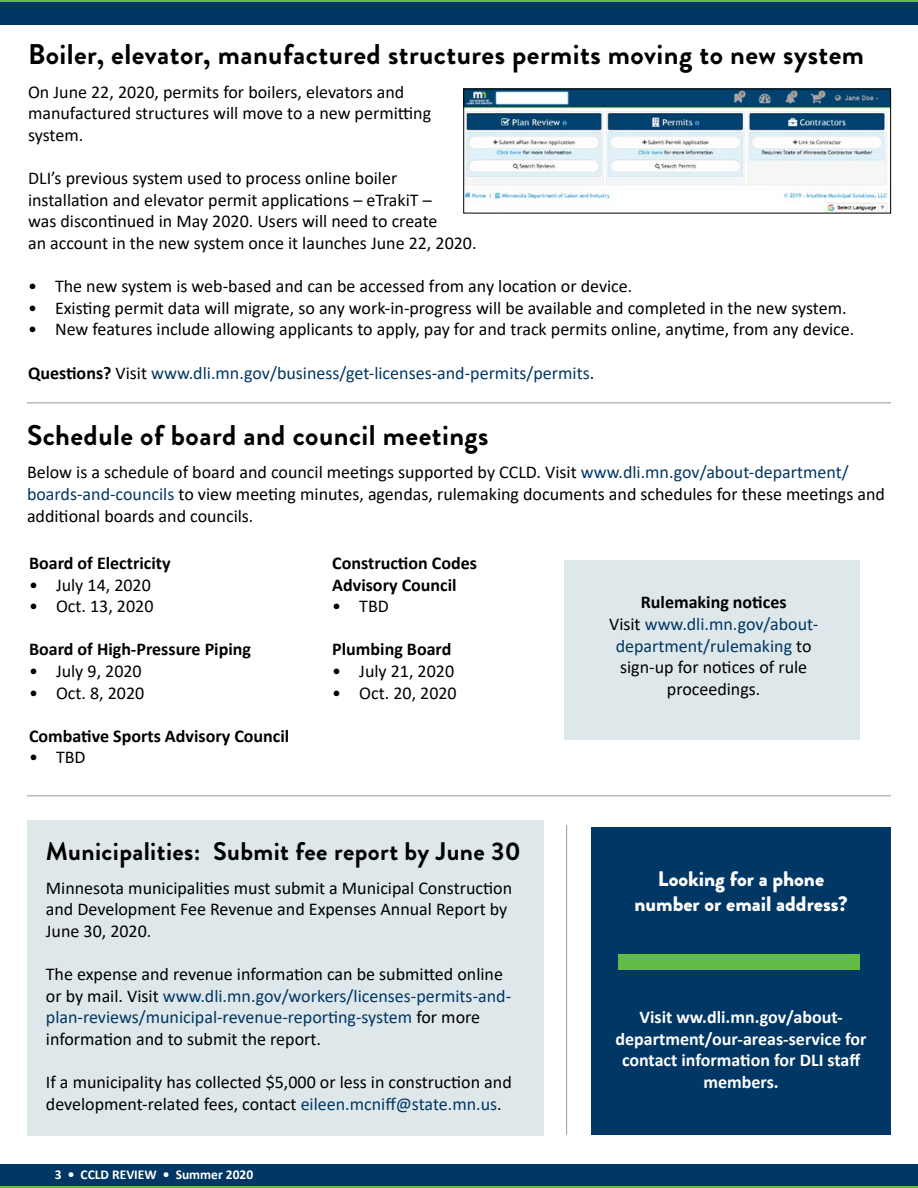
<style>
.page{position:relative;width:918px;height:1188px;background:#fff}
.page>*{position:absolute;margin:0;border:0;box-sizing:border-box;transform-origin:0 0}
.Headline_-_main_-_bl{font:700 28.5px "Brandon Grotesque";letter-spacing:.015em;color:#000}
.Headline_-_main_-_bl-2{font:700 25.5px "Brandon Grotesque";letter-spacing:.015em;color:#000}
.t1{font:900 21px/25.2px "Brandon Grotesque";color:#fff;text-align:center}
.Body_paragraph{font:18px/21.6px "Calibri";color:#000}
.Paragraph_subhed{font:700 18px/21.6px "Calibri";color:#000}
.t2{font:700 18px/21.6px "Calibri";color:#fff;text-align:center}
.Paragraph_subhed-2{font:18px "Calibri";color:#003764}
.t3{font:700 13.5px "Calibri";color:#fff}
.s1{font-weight:700;color:#000}
.s2{color:#000}
.s3{color:#003764}
</style>
<div class="page">
<div style="left:0;top:1175px;width:918px;height:13px;background:#62bb46"></div>
<div style="left:0;top:1164px;width:918px;height:22px;background:#003764"></div>
<hr style="left:0;top:0;width:918px;height:3px;background:#62bb46">
<div style="left:0;top:2px;width:918px;height:23px;background:#003764"></div>
<hr style="left:27px;top:402px;width:864px;height:1px;background:#96989a">
<hr style="left:27px;top:795px;width:864px;height:1px;background:#96989a">
<hr style="left:566px;top:825px;width:1px;height:310px;background:#96989a">
<div style="left:591px;top:827px;width:300px;height:308px;background:#003764"></div>
<div style="left:618px;top:954px;width:241px;height:16px;background:#62bb46"></div>
<div style="left:27px;top:821px;width:516px;height:315px;background:#dee7ea"></div>
<img style="left:465px;top:91px;width:424px;height:120px">
<div style="left:463px;top:89px;width:428px;height:124px;border:1px solid #000"></div>
<div style="left:564px;top:560px;width:296px;height:180px;background:#dee7ea"></div>
<h2 class="Headline_-_main_-_bl" style="left:28px;top:35px;width:837px">Boiler, elevator, manufactured structures permits moving to new system</h2>
<p class="Body_paragraph" style="left:28px;top:81px;width:405px">On June 22, 2020, permits for boilers, elevators and manufactured structures will move to a new permitting system.</p>
<p class="Body_paragraph" style="left:28px;top:167px;width:450px">DLI’s previous system used to process online boiler installation and elevator permit applications – eTrakiT –<br>was discontinued in May 2020. Users will need to create<br>an account in the new system once it launches June 22, 2020.</p>
<p class="Body_paragraph" style="left:28px;top:275px;width:606px">• The new system is web-based and can be accessed from any location or device.</p>
<p class="Body_paragraph" style="left:28px;top:297px;width:820px">• Existing permit data will migrate, so any work-in-progress will be available and completed in the new system.</p>
<p class="Body_paragraph" style="left:28px;top:318px;width:828px">• New features include allowing applicants to apply, pay for and track permits online, anytime, from any device.</p>
<p class="Paragraph_subhed-2" style="left:28px;top:360px;width:568px"><span class="s1">Questions?</span> <span class="s2">Visit</span> www.dli.mn.gov/business/get-licenses-and-permits/permits<span class="s2">.</span></p>
<h2 class="Headline_-_main_-_bl" style="left:27px;top:415px;width:463px">Schedule of board and council meetings</h2>
<p class="Body_paragraph" style="left:27px;top:461px;width:859px">Below is a schedule of board and council meetings supported by CCLD. Visit <span class="s3">www.dli.mn.gov/about-department/ boards-and-councils</span> to view meeting minutes, agendas, rulemaking documents and schedules for these meetings and additional boards and councils.</p>
<p class="Paragraph_subhed" style="left:29px;top:552px;width:143px">Board of Electricity</p>
<p class="Body_paragraph" style="left:29px;top:573px;width:123px">• July 14, 2020</p>
<p class="Body_paragraph" style="left:29px;top:595px;width:126px">• Oct. 13, 2020</p>
<p class="Paragraph_subhed" style="left:29px;top:638px;width:223px">Board of High-Pressure Piping</p>
<p class="Body_paragraph" style="left:29px;top:660px;width:114px">• July 9, 2020</p>
<p class="Body_paragraph" style="left:29px;top:681px;width:117px">• Oct. 8, 2020</p>
<p class="Paragraph_subhed" style="left:29px;top:725px;width:262px">Combative Sports Advisory Council</p>
<p class="Body_paragraph" style="left:29px;top:746px;width:58px">• TBD</p>
<p class="Paragraph_subhed" style="left:332px;top:552px;width:146px">Construction Codes<br>Advisory Council</p>
<p class="Body_paragraph" style="left:332px;top:595px;width:58px">• TBD</p>
<p class="Paragraph_subhed" style="left:332px;top:638px;width:121px">Plumbing Board</p>
<p class="Body_paragraph" style="left:332px;top:660px;width:123px">• July 21, 2020</p>
<p class="Body_paragraph" style="left:332px;top:681px;width:126px">• Oct. 20, 2020</p>
<p class="Paragraph_subhed" style="left:641px;top:591px;width:147px">Rulemaking notices</p>
<p class="Body_paragraph" style="left:609px;top:613px;width:211px;text-align:center">Visit <span class="s3">www.dli.mn.gov/about&shy;department/rulemaking</span> to sign-up for notices of rule proceedings.</p>
<h2 class="Headline_-_main_-_bl-2" style="left:46px;top:834px;width:477px">Municipalities: Submit fee report by June 30</h2>
<p class="Body_paragraph" style="left:46px;top:877px;width:468px">Minnesota municipalities must submit a Municipal Construction and Development Fee Revenue and Expenses Annual Report by<br>June 30, 2020.</p>
<p class="Body_paragraph" style="left:46px;top:963px;width:467px">The expense and revenue information can be submitted online or by mail. Visit <span class="s3">www.dli.mn.gov/workers/licenses-permits-and&shy;plan-reviews/municipal-revenue-reporting-system</span> for more information and to submit the report.</p>
<p class="Body_paragraph" style="left:46px;top:1071px;width:467px">If a municipality has collected $5,000 or less in construction and development-related fees, contact <span class="s3">eileen.mcniff@state.mn.us</span>.</p>
<p class="t3" style="left:55px;top:1165px;width:200px">3 • CCLD REVIEW • Summer 2020</p>
<p class="t1" style="left:634px;top:866px;width:215px">Looking for a phone number or email address?</p>
<p class="t2" style="left:616px;top:1006px;width:253px">Visit ww.dli.mn.gov/about&shy;department/our-areas-service for contact information for DLI staff members.</p>
</div>
